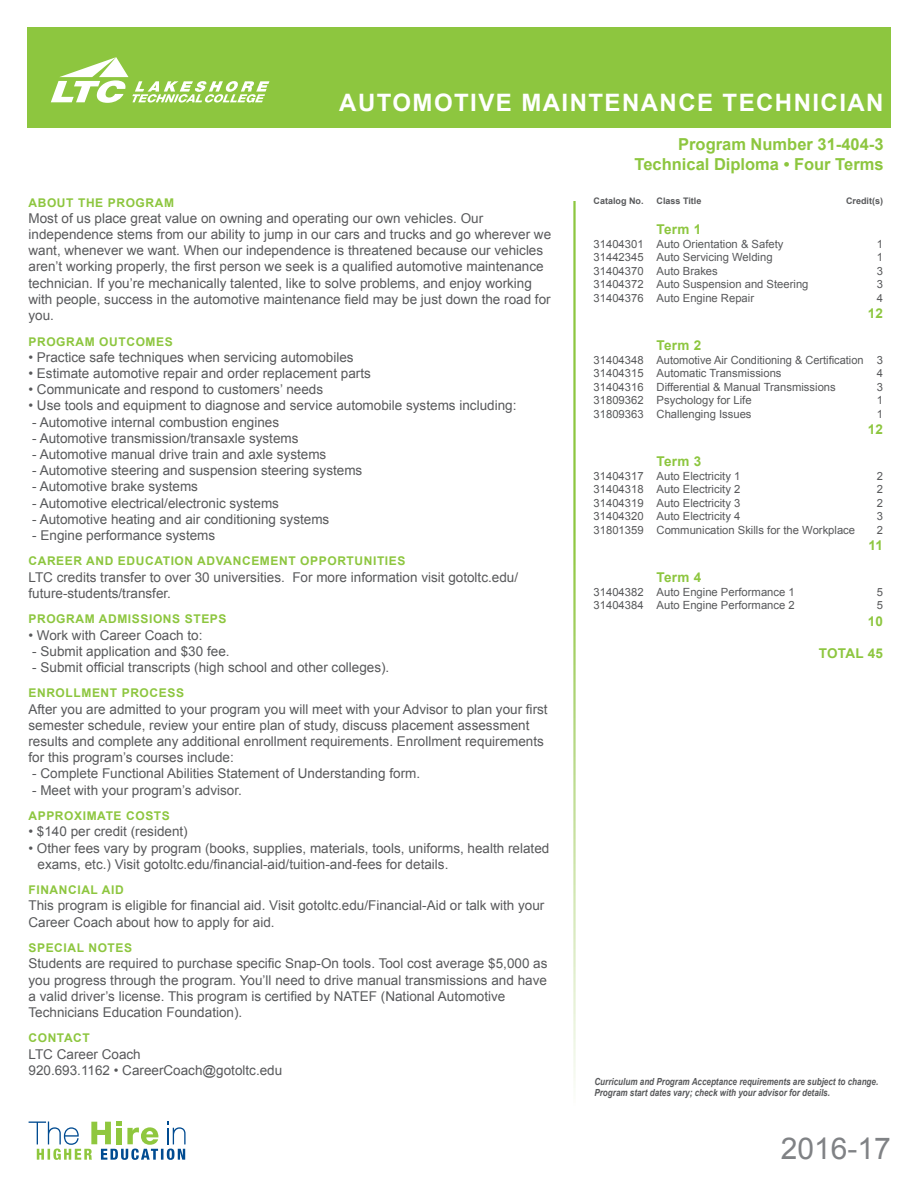
<style>
.page{position:relative;width:918px;height:1188px;background:#fff}
.page>*{position:absolute;margin:0;border:0;box-sizing:border-box;transform-origin:0 0}
.t1{font:30px "Arial";color:#808285}
.t2{font:700 24px "Arial";letter-spacing:.06em;color:#fff}
.t3{font:700 16.5px/19.8px "Arial";color:#8dc63f;text-align:right}
.t4{font:13.5px/16.2px "Arial";color:#58595b}
.t5{font:700 13.5px "Arial";letter-spacing:.02em;color:#8dc63f}
.t6{font:700 12px "Arial";letter-spacing:.05em;color:#8dc63f}
.t7{font:11.25px/13.5px "Arial";color:#58595b}
.t8{font:italic 700 9.75px/11.7px "Arial";color:#58595b;scale:.83 1}
.t9{font:700 9px "Arial";color:#58595b}
</style>
<div class="page">
<div style="left:27px;top:27px;width:864px;height:100px;background:#8dc63f"></div>
<svg style="left:51px;top:57px;width:218px;height:46px"></svg>
<svg style="left:29px;top:1122px;width:157px;height:38px"></svg>
<h2 class="t2" style="left:339px;top:86px;width:542px">AUTOMOTIVE MAINTENANCE TECHNICIAN</h2>
<p class="t3" style="left:635px;top:135px;width:251px">PROGRAM NUMBER 31-404-3<br>TECHNICAL DIPLOMA • FOUR TERMS</p>
<p class="t6" style="left:28px;top:194px;width:147px">ABOUT THE PROGRAM</p>
<p class="t4" style="left:28px;top:210px;width:524px">Most of us place great value on owning and operating our own vehicles. Our independence stems from our ability to jump in our cars and trucks and go wherever we want, whenever we want. When our independence is threatened because our vehicles aren’t working properly, the first person we seek is a qualified automotive maintenance technician. If you’re mechanically talented, like to solve problems, and enjoy working with people, success in the automotive maintenance field may be just down the road for you.</p>
<p class="t6" style="left:28px;top:333px;width:146px">PROGRAM OUTCOMES</p>
<p class="t4" style="left:28px;top:349px;width:327px">• Practice safe techniques when servicing automobiles</p>
<p class="t4" style="left:28px;top:365px;width:344px">• Estimate automotive repair and order replacement parts</p>
<p class="t4" style="left:28px;top:381px;width:296px">• Communicate and respond to customers’ needs</p>
<p class="t4" style="left:28px;top:398px;width:489px">• Use tools and equipment to diagnose and service automobile systems including:</p>
<p class="t4" style="left:32px;top:414px;width:248px">- Automotive internal combustion engines</p>
<p class="t4" style="left:32px;top:430px;width:268px">- Automotive transmission/transaxle systems</p>
<p class="t4" style="left:32px;top:446px;width:296px">- Automotive manual drive train and axle systems</p>
<p class="t4" style="left:32px;top:462px;width:332px">- Automotive steering and suspension steering systems</p>
<p class="t4" style="left:32px;top:479px;width:167px">- Automotive brake systems</p>
<p class="t4" style="left:32px;top:495px;width:248px">- Automotive electrical/electronic systems</p>
<p class="t4" style="left:32px;top:511px;width:299px">- Automotive heating and air conditioning systems</p>
<p class="t4" style="left:32px;top:527px;width:185px">- Engine performance systems</p>
<p class="t6" style="left:28px;top:553px;width:20px">CAREER</p>
<p class="t6" style="left:86px;top:553px;width:59px">AND EDUCAT</p>
<p class="t6" style="left:171px;top:553px;width:82px">IO N ADVANCEME</p>
<p class="t6" style="left:279px;top:553px;width:41px">NT OPPORTU</p>
<p class="t6" style="left:364px;top:553px;width:34px">NITIES</p>
<p class="t4" style="left:28px;top:569px;width:491px">LTC credits transfer to over 30 universities. For more information visit gotoltc.edu/ future-students/transfer.</p>
<p class="t6" style="left:28px;top:611px;width:200px">PROGRAM ADMISSIONS STEPS</p>
<p class="t4" style="left:28px;top:627px;width:176px">• Work with Career Coach to:</p>
<p class="t4" style="left:32px;top:643px;width:199px">- Submit application and $30 fee.</p>
<p class="t4" style="left:32px;top:659px;width:359px">- Submit official transcripts (high school and other colleges).</p>
<p class="t6" style="left:28px;top:685px;width:103px">ENROLLMENT PROCESS</p>
<p class="t4" style="left:28px;top:701px;width:521px">After you are admitted to your program you will meet with your Advisor to plan your first semester schedule, review your entire plan of study, discuss placement assessment results and complete any additional enrollment requirements. Enrollment requirements for this program’s courses include:</p>
<p class="t4" style="left:32px;top:766px;width:389px">- Complete Functional Abilities Statement of Understanding form.</p>
<p class="t4" style="left:32px;top:782px;width:211px">- Meet with your program’s advisor.</p>
<p class="t6" style="left:28px;top:808px;width:19px">APPRO</p>
<p class="t6" style="left:74px;top:808px;width:22px">XIMATE</p>
<p class="t6" style="left:126px;top:808px;width:19px">COSTS</p>
<p class="t4" style="left:28px;top:824px;width:161px">• $140 per credit (resident)</p>
<p class="t4" style="left:38px;top:840px;width:513px;text-indent:-9px">• Other fees vary by program (books, supplies, materials, tools, uniforms, health related exams, etc.) Visit gotoltc.edu/financial-aid/tuition-and-fees for details.</p>
<p class="t6" style="left:28px;top:882px;width:97px">FINANCIAL AID</p>
<p class="t4" style="left:28px;top:898px;width:517px">This program is eligible for financial aid. Visit gotoltc.edu/Financial-Aid or talk with your<br>Career Coach about how to apply for aid.</p>
<p class="t6" style="left:28px;top:940px;width:105px">SPECIAL NOTES</p>
<p class="t4" style="left:28px;top:956px;width:521px">Students are required to purchase specific Snap-On tools. Tool cost average $5,000 as you progress through the program. You’ll need to drive manual transmissions and have a valid driver’s license. This program is certified by NATEF (National Automotive Technicians Education Foundation).</p>
<p class="t6" style="left:28px;top:1030px;width:63px">CONTACT</p>
<p class="t4" style="left:28px;top:1046px;width:255px">LTC Career Coach<br>920.693.1162 • CareerCoach@gotoltc.edu</p>
<p class="t9" style="left:594px;top:195px;width:52px">CATALOG NO.</p>
<p class="t9" style="left:657px;top:195px;width:46px">CLASS TITLE</p>
<p class="t9" style="left:846px;top:195px;width:38px">CREDIT(S)</p>
<p class="t5" style="left:657px;top:220px;width:46px">TERM 1</p>
<p class="t7" style="left:594px;top:237px;width:191px">31404301 Auto Orientation &amp; Safety</p>
<p class="t7" style="left:877px;top:237px;width:8px">1</p>
<p class="t7" style="left:594px;top:251px;width:181px">31442345 Auto Servicing Welding</p>
<p class="t7" style="left:877px;top:251px;width:8px">1</p>
<p class="t7" style="left:594px;top:264px;width:126px">31404370 Auto Brakes</p>
<p class="t7" style="left:877px;top:264px;width:8px">3</p>
<p class="t7" style="left:594px;top:278px;width:216px">31404372 Auto Suspension and Steering</p>
<p class="t7" style="left:877px;top:278px;width:8px">3</p>
<p class="t7" style="left:594px;top:291px;width:162px">31404376 Auto Engine Repair</p>
<p class="t7" style="left:877px;top:291px;width:8px">4</p>
<p class="t5" style="left:868px;top:304px;width:17px">12</p>
<p class="t5" style="left:657px;top:337px;width:46px">TERM 2</p>
<p class="t7" style="left:594px;top:353px;width:291px">31404348 Automotive Air Conditioning &amp; Certification 3<br>31404315 Automatic Transmissions</p>
<p class="t7" style="left:877px;top:367px;width:8px">4</p>
<p class="t7" style="left:594px;top:380px;width:244px">31404316 Differential &amp; Manual Transmissions</p>
<p class="t7" style="left:877px;top:380px;width:8px">3</p>
<p class="t7" style="left:594px;top:394px;width:160px">31809362 Psychology for Life</p>
<p class="t7" style="left:877px;top:394px;width:8px">1</p>
<p class="t7" style="left:594px;top:407px;width:160px">31809363 Challenging Issues</p>
<p class="t7" style="left:877px;top:407px;width:8px">1</p>
<p class="t5" style="left:868px;top:420px;width:17px">12</p>
<p class="t5" style="left:657px;top:453px;width:46px">TERM 3</p>
<p class="t7" style="left:594px;top:469px;width:148px">31404317 Auto Electricity 1</p>
<p class="t7" style="left:877px;top:469px;width:8px">2</p>
<p class="t7" style="left:594px;top:483px;width:148px">31404318 Auto Electricity 2</p>
<p class="t7" style="left:877px;top:483px;width:8px">2</p>
<p class="t7" style="left:594px;top:496px;width:148px">31404319 Auto Electricity 3</p>
<p class="t7" style="left:877px;top:496px;width:8px">2</p>
<p class="t7" style="left:594px;top:510px;width:148px">31404320 Auto Electricity 4</p>
<p class="t7" style="left:877px;top:510px;width:8px">3</p>
<p class="t7" style="left:594px;top:523px;width:263px">31801359 Communication Skills for the Workplace</p>
<p class="t7" style="left:877px;top:523px;width:8px">2</p>
<p class="t5" style="left:869px;top:536px;width:16px">11</p>
<p class="t5" style="left:657px;top:569px;width:46px">TERM 4</p>
<p class="t7" style="left:594px;top:585px;width:203px">31404382 Auto Engine Performance 1</p>
<p class="t7" style="left:877px;top:585px;width:8px">5</p>
<p class="t7" style="left:594px;top:599px;width:203px">31404384 Auto Engine Performance 2</p>
<p class="t7" style="left:877px;top:599px;width:8px">5</p>
<p class="t5" style="left:868px;top:612px;width:17px">10</p>
<p class="t5" style="left:819px;top:644px;width:66px">TOTAL 45</p>
<p class="t8" style="left:594px;top:1076px;width:344px">Curriculum and Program Acceptance requirements are subject to change.<br>Program start dates vary; check with your advisor for details.</p>
<h1 class="t1" style="left:781px;top:1129px;width:112px">2016-17</h1>
</div>
